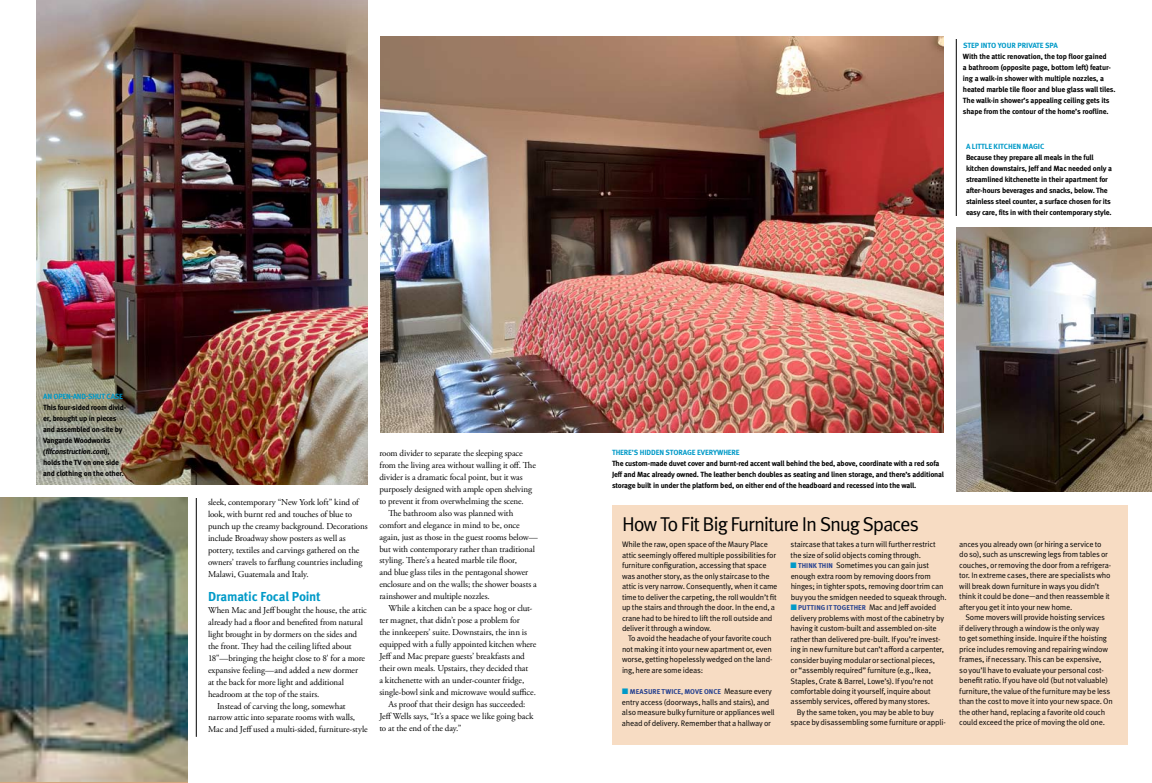
<style>
.page{position:relative;width:1152px;height:783px;background:#fff}
.page>*{position:absolute;margin:0;border:0;box-sizing:border-box;transform-origin:0 0}
.t1{font:20px "Meta Pro";letter-spacing:-.06em;color:#000}
.t2{font:700 13px "Meta OT";letter-spacing:-.02em;color:#009ac8}
.t3{font:9px/12px "Adobe Garamond Pro";letter-spacing:-.01em;color:#000}
.t4{font:8px/10.5px "Meta Pro";letter-spacing:-.03em;color:#000}
.t5{font:700 7.5px/11px "Meta OT";letter-spacing:-.025em;color:#000}
.t6{font:700 7.5px "Meta OT";letter-spacing:-.015em;color:#009ac8}
.t7{font:700 7px "Meta OT";letter-spacing:.015em;color:#25408f}
.s1{font-style:italic}
.s2{color:#009ac8}
.s3{font-family:"Meta Pro";font-weight:400;font-size:8px;color:#000}
.s4{font-family:"Meta OT";font-weight:700;font-size:7px;color:#25408f}
</style>
<div class="page">
<img style="left:36px;top:0;width:332px;height:485px">
<img style="left:380px;top:36px;width:564px;height:396px">
<hr style="left:196px;top:498px;width:1px;height:239px;background:#000">
<hr style="left:956px;top:39px;width:1px;height:177px;background:#000">
<img style="left:956px;top:228px;width:196px;height:264px">
<img style="left:0;top:497px;width:187px;height:285px">
<div style="left:612px;top:505px;width:516px;height:240px;background:#f7dcc3"></div>
<p class="t6" style="left:43px;top:392px;width:80px">an open-and-shut case</p>
<p class="t5" style="left:43px;top:402px;width:85px">This four-sided room divid&shy;er, brought up in pieces and assembled on-site by<br>Vangarde Woodworks<br>( <span class="s1">flfconstruction.com</span>) , holds the TV on one side and clothing on the other.</p>
<p class="t6" style="left:963px;top:40px;width:10px">step</p>
<p class="t6" style="left:981px;top:40px;width:74px">into your private spa</p>
<p class="t5" style="left:963px;top:51px;width:154px">With the attic renovation, the top floor gained<br>a bathroom (opposite page, bottom left) featur&shy;ing a walk-in shower with multiple nozzles, a heated marble tile floor and blue glass wall tiles.<br>The walk-in shower’s appealing ceiling gets its shape from the contour of the home’s roofline.</p>
<p class="t6" style="left:966px;top:142px;width:17px">alittle</p>
<p class="t6" style="left:994px;top:142px;width:51px">kitchen mag ic</p>
<p class="t5" style="left:966px;top:152px;width:147px">Because they prepare all meals in the full kitchen downstairs, Jeff and Mac needed only a streamlined kitchenette in their apartment for after-hours beverages and snacks, below. The stainless steel counter, a surface chosen for its easy care, fits in with their contemporary style.</p>
<p class="t3" style="left:208px;top:496px;width:161px">sleek, contemporary “New York loft” kind of look, with burnt red and touches of blue to punch up the creamy background. Decorations include Broadway show posters as well as pottery, textiles and carvings gathered on the owners’ travels to farflung countries including Malawi, Guatemala and Italy.</p>
<h2 class="t2" style="left:208px;top:588px;width:114px">Dramatic Focal Point</h2>
<p class="t3" style="left:208px;top:604px;width:160px">When Mac and Jeff bought the house, the attic</p>
<p class="t3" style="left:208px;top:616px;width:157px">already had a floor and benefited from natural</p>
<p class="t3" style="left:208px;top:628px;width:151px">light brought in by dormers on the sides and</p>
<p class="t3" style="left:208px;top:640px;width:145px">the front. They had the ceiling lifted about</p>
<p class="t3" style="left:208px;top:652px;width:159px">18"—bringing the height close to 8' for a more</p>
<p class="t3" style="left:208px;top:664px;width:151px">expansive feeling—and added a new dormer</p>
<p class="t3" style="left:208px;top:676px;width:138px">at the back for more light and additional</p>
<p class="t3" style="left:208px;top:688px;width:113px">headroom at the top of the stairs.</p>
<p class="t3" style="left:217px;top:700px;width:130px">Instead of carving the long, somewhat</p>
<p class="t3" style="left:208px;top:712px;width:149px">narrow attic into separate rooms with walls,</p>
<p class="t3" style="left:208px;top:724px;width:161px">Mac and Jeff used a multi-sided, furniture-style</p>
<p class="t3" style="left:379px;top:447px;width:145px">room divider to separate the sleeping space</p>
<p class="t3" style="left:379px;top:459px;width:158px">from the living area without walling it off. The</p>
<p class="t3" style="left:379px;top:471px;width:145px">divider is a dramatic focal point, but it was</p>
<p class="t3" style="left:379px;top:483px;width:154px">purposely designed with ample open shelving</p>
<p class="t3" style="left:379px;top:495px;width:146px">to prevent it from overwhelming the scene.</p>
<p class="t3" style="left:388px;top:507px;width:126px">The bathroom also was planned with</p>
<p class="t3" style="left:379px;top:519px;width:142px">comfort and elegance in mind to be, once</p>
<p class="t3" style="left:379px;top:531px;width:160px">again, just as those in the guest rooms below—</p>
<p class="t3" style="left:379px;top:543px;width:157px">but with contemporary rather than traditional</p>
<p class="t3" style="left:379px;top:555px;width:139px">styling. There’s a heated marble tile floor,</p>
<p class="t3" style="left:379px;top:567px;width:150px">and blue glass tiles in the pentagonal shower</p>
<p class="t3" style="left:379px;top:579px;width:159px">enclosure and on the walls; the shower boasts a</p>
<p class="t3" style="left:379px;top:591px;width:112px">rainshower and multiple nozzles.</p>
<p class="t3" style="left:388px;top:603px;width:146px">While a kitchen can be a space hog or clut-</p>
<p class="t3" style="left:379px;top:615px;width:142px">ter magnet, that didn’t pose a problem for</p>
<p class="t3" style="left:379px;top:627px;width:149px">the innkeepers’ suite. Downstairs, the inn is</p>
<p class="t3" style="left:379px;top:639px;width:158px">equipped with a fully appointed kitchen where</p>
<p class="t3" style="left:379px;top:651px;width:147px">Jeff and Mac prepare guests’ breakfasts and</p>
<p class="t3" style="left:379px;top:663px;width:150px">their own meals. Upstairs, they decided that</p>
<p class="t3" style="left:379px;top:675px;width:146px">a kitchenette with an under-counter fridge,</p>
<p class="t3" style="left:379px;top:687px;width:158px">single-bowl sink and microwave would suffice.</p>
<p class="t3" style="left:388px;top:699px;width:139px">As proof that their design has succeeded:</p>
<p class="t3" style="left:379px;top:711px;width:155px">Jeff Wells says, “It’s a space we like going back</p>
<p class="t3" style="left:379px;top:723px;width:84px">to at the end of the day.”</p>
<p class="t6" style="left:612px;top:447px;width:77px">there’s hidden storage</p>
<p class="t6" style="left:697px;top:447px;width:43px">everywhere</p>
<p class="t5" style="left:612px;top:458px;width:334px">The custom-made duvet cover and burnt-red accent wall behind the bed, above, coordinate with a red sofa<br>Jeff and Mac already owned. The leather bench doubles as seating and linen storage, and there’s additional storage built in under the platform bed, on either end of the headboard and recessed into the wall.</p>
<h1 class="t1" style="left:622px;top:512px;width:299px">How To Fit Big Furniture In Snug Spaces</h1>
<p class="t4" style="left:622px;top:539px;width:157px">While the raw, open space of the Maury Place attic seemingly offered multiple possibilities for furniture configuration, accessing that space was another story, as the only staircase to the attic is very narrow. Consequently, when it came time to deliver the carpeting, the roll wouldn’t fit up the stairs and through the door. In the end, a crane had to be hired to lift the roll outside and deliver it through a window.</p>
<p class="t4" style="left:622px;top:634px;width:152px;text-indent:6px">To avoid the headache of your favorite couch not making it into your new apartment or, even worse, getting hopelessly wedged on the land&shy;ing, here are some ideas:</p>
<p class="t7" style="left:622px;top:687px;width:69px"><span class="s2">■</span> MEASURE TWICE, MOV</p>
<p class="t4" style="left:791px;top:539px;width:146px">staircase that takes a turn will further restrict the size of solid objects coming through.</p>
<p class="t7" style="left:791px;top:561px;width:16px"><span class="s2">■</span>THINK</p>
<p class="t7" style="left:818px;top:561px;width:8px">THIN</p>
<p class="t4" style="left:791px;top:560px;width:158px;text-indent:45px">Sometimes you can gain just enough extra room by removing doors from hinges; in tighter spots, removing door trim can buy you the smidgen needed to squeak through.</p>
<p class="t7" style="left:791px;top:603px;width:147px"><span class="s2">■</span> PUTTING IT TOGETH ER <span class="s3">Mac and Jeff avoided</span></p>
<p class="t4" style="left:791px;top:613px;width:155px">delivery problems with most of the cabinetry by having it custom-built and assembled on-site rather than delivered pre-built. If you’re invest&shy;ing in new furniture but can’t afford a carpenter, consider buying modular or sectional pieces,<br>or “assembly required” furniture (e.g., Ikea, Staples, Crate &amp; Barrel, Lowe’s). If you’re not comfortable doing it yourself, inquire about assembly services, offered by many stores.</p>
<p class="t4" style="left:791px;top:707px;width:157px;text-indent:6px">By the same token, you may be able to buy space by disassembling some furniture or appli-</p>
<p class="t4" style="left:622px;top:686px;width:154px;text-indent:77px"><span class="s4">E ONCE</span> Measure every entry access (doorways, halls and stairs), and also measure bulky furniture or appliances well ahead of delivery. Remember that a hallway or</p>
<p class="t4" style="left:959px;top:539px;width:153px">ances you already own (or hiring a service to do so), such as unscrewing legs from tables or couches, or removing the door from a refrigera&shy;tor. In extreme cases, there are specialists who will break down furniture in ways you didn’t think it could be done—and then reassemble it after you get it into your new home.</p>
<p class="t4" style="left:959px;top:613px;width:155px;text-indent:6px">Some movers will provide hoisting services<br>if delivery through a window is the only way<br>to get something inside. Inquire if the hoisting price includes removing and repairing window frames, if necessary. This can be expensive,<br>so you’ll have to evaluate your personal cost&shy;benefit ratio. If you have old (but not valuable) furniture, the value of the furniture may be less than the cost to move it into your new space. On the other hand, replacing a favorite old couch could exceed the price of moving the old one.</p>
</div>
